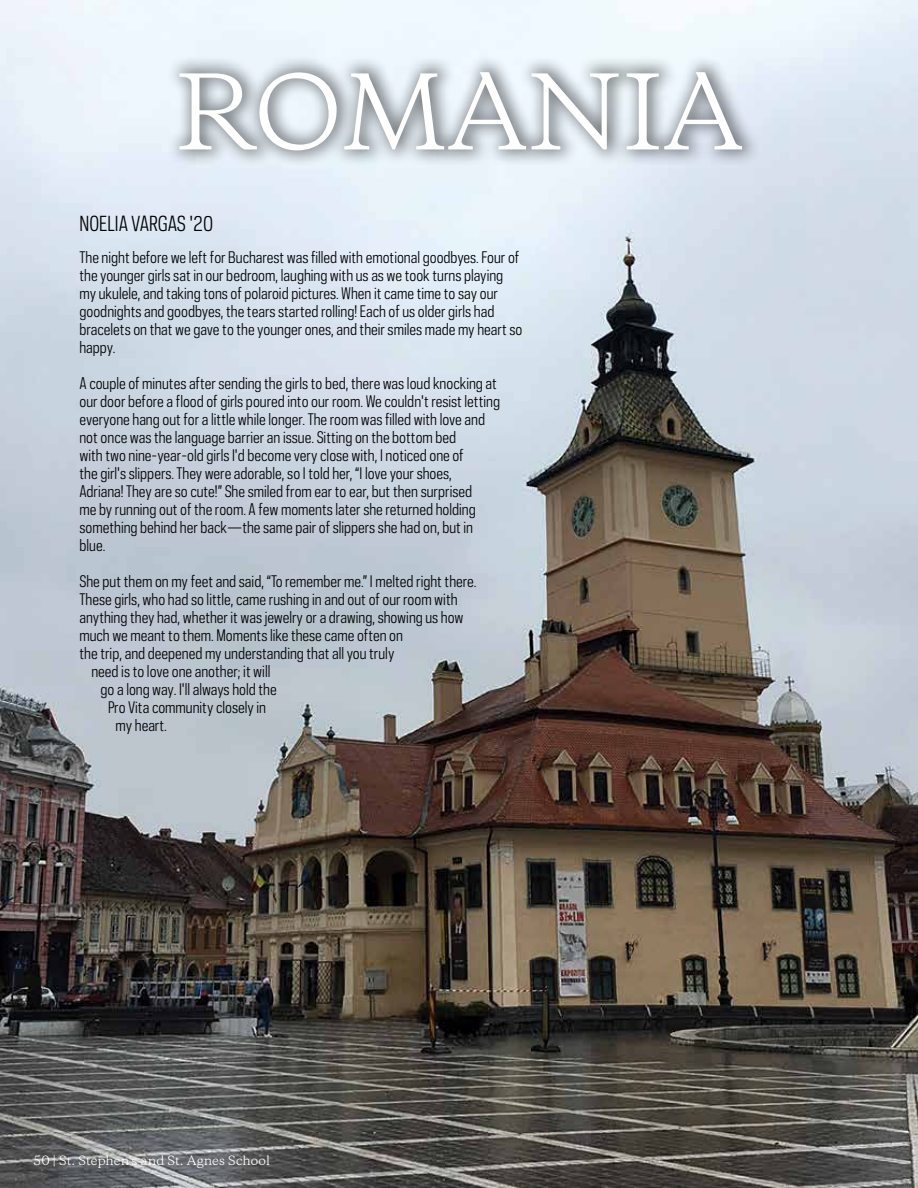
<style>
.page{position:relative;width:918px;height:1188px;background:#fff}
.page>*{position:absolute;margin:0;border:0;box-sizing:border-box;transform-origin:0 0}
.t1{font:97.5px "Copernicus";color:#fff}
.t2{font:19.5px "Polaris Condensed";color:#000}
.t3{font:15px/18px "Polaris Condensed";color:#000}
.t4{font:12px "Copernicus";color:#fff}
.t5{font:12px "Copernicus";color:#58595b}
</style>
<div class="page">
<img style="left:0;top:0;width:918px;height:1188px">
<div style="left:165px;top:54px;width:597px;height:114px;background:#000;opacity:.5"></div>
<h1 class="t1" style="left:175px;top:47px;width:570px">ROMANIA</h1>
<h2 class="t2" style="left:80px;top:211px;width:135px">NOELIA VARGAS '20</h2>
<p class="t3" style="left:80px;top:248px;width:444px">The night before we left for Bucharest was filled with emotional goodbyes. Four of the younger girls sat in our bedroom, laughing with us as we took turns playing my ukulele, and taking tons of polaroid pictures. When it came time to say our goodnights and goodbyes, the tears started rolling! Each of us older girls had bracelets on that we gave to the younger ones, and their smiles made my heart so happy.</p>
<p class="t3" style="left:80px;top:374px;width:422px">A couple of minutes after sending the girls to bed, there was loud knocking at our door before a flood of girls poured into our room. We couldn't resist letting everyone hang out for a little while longer. The room was filled with love and not once was the language barrier an issue. Sitting on the bottom bed<br>with two nine-year-old girls I'd become very close with, I noticed one of<br>the girl's slippers. They were adorable, so I told her, “I love your shoes,<br>Adriana! They are so cute!” She smiled from ear to ear, but then surprised<br>me by running out of the room. A few moments later she returned holding something behind her back—the same pair of slippers she had on, but in blue.</p>
<p class="t3" style="left:80px;top:572px;width:399px">She put them on my feet and said, “To remember me.” I melted right there.</p>
<p class="t3" style="left:80px;top:590px;width:380px">These girls, who had so little, came rushing in and out of our room with</p>
<p class="t3" style="left:80px;top:608px;width:386px">anything they had, whether it was jewelry or a drawing, showing us how</p>
<p class="t3" style="left:80px;top:626px;width:325px">much we meant to them. Moments like these came often on</p>
<p class="t3" style="left:80px;top:644px;width:316px">the trip, and deepened my understanding that all you truly</p>
<p class="t3" style="left:92px;top:662px;width:180px">need is to love one another; it will</p>
<p class="t3" style="left:100px;top:680px;width:178px">go a long way. I'll always hold the</p>
<p class="t3" style="left:108px;top:698px;width:160px">Pro Vita community closely in</p>
<p class="t3" style="left:116px;top:716px;width:53px">my heart.</p>
<p class="t4" style="left:33px;top:1152px;width:239px">50 | St. Stephen's and St. Agnes School</p>
<p class="t5" style="left:129px;top:1152px;width:5px">’</p>
</div>
